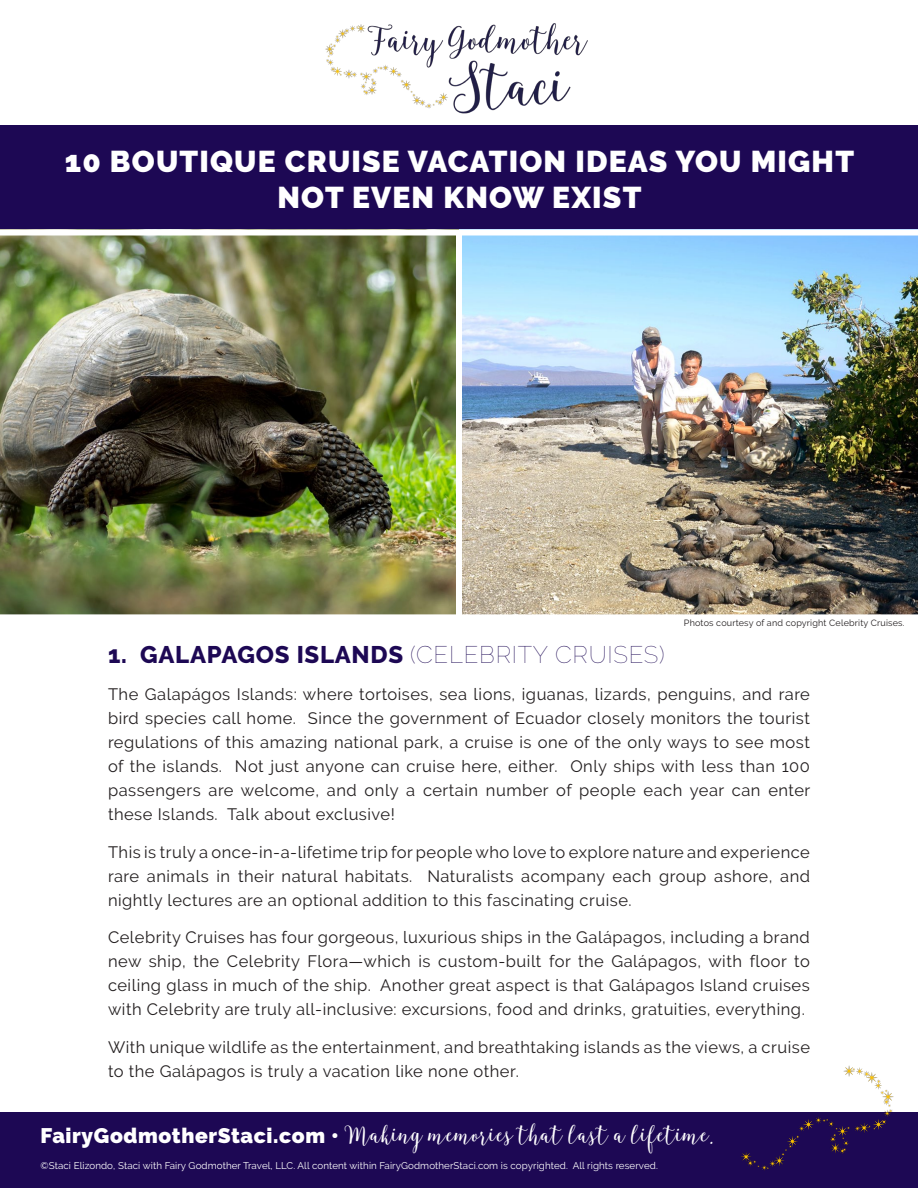
<style>
.page{position:relative;width:918px;height:1188px;background:#fff}
.page>*{position:absolute;margin:0;border:0;box-sizing:border-box;transform-origin:0 0}
.t1{font:900 30px/36px "Raleway";letter-spacing:.04em;color:#fff;text-align:center}
.t2{font:27px "Blingtastic Script";letter-spacing:.03em;color:#fff}
.t3{font:800 24px "Raleway";letter-spacing:.03em;color:#1d0854}
.t4{font:16.5px/24px "Raleway";letter-spacing:.03em;color:#231f20;text-align:justify}
.t5{font:9.75px "Raleway";letter-spacing:.01em;color:#fff}
.t6{font:9px "Raleway";letter-spacing:.02em;color:#231f20}
.s1{font-weight:100}
.s2{font-family:"Raleway";font-weight:900;font-size:21px}
</style>
<div class="page">
<div style="left:0;top:1112px;width:918px;height:76px;background:#1d0854"></div>
<img style="left:326px;top:23px;width:262px;height:91px">
<div style="left:0;top:125px;width:918px;height:105px;background:#1d0854"></div>
<img style="left:741px;top:1065px;width:153px;height:106px">
<img style="left:0;top:236px;width:456px;height:378px">
<img style="left:462px;top:236px;width:456px;height:378px">
<h1 class="t1" style="left:65px;top:144px;width:791px">10 BOUTIQUE CRUISE VACATION IDEAS YOU MIGHT<br>NOT EVEN KNOW EXIST</h1>
<p class="t6" style="left:684px;top:618px;width:222px">Photos courtesy of and copyright Celebrity Cruises.</p>
<h3 class="t3" style="left:108px;top:641px;width:558px">1. GALAPAGOS ISLANDS <span class="s1">(CELEBRITY CRUISES)</span></h3>
<p class="t4" style="left:108px;top:682px;width:704px">The Galapágos Islands: where tortoises, sea lions, iguanas, lizards, penguins, and rare bird species call home. Since the government of Ecuador closely monitors the tourist regulations of this amazing national park, a cruise is one of the only ways to see most of the islands. Not just anyone can cruise here, either. Only ships with less than 100 passengers are welcome, and only a certain number of people each year can enter these Islands. Talk about exclusive!</p>
<p class="t4" style="left:108px;top:840px;width:704px">This is truly a once-in-a-lifetime trip for people who love to explore nature and experience rare animals in their natural habitats. Naturalists acompany each group ashore, and nightly lectures are an optional addition to this fascinating cruise.</p>
<p class="t4" style="left:108px;top:926px;width:703px">Celebrity Cruises has four gorgeous, luxurious ships in the Galápagos, including a brand new ship, the Celebrity Flora—which is custom-built for the Galápagos, with floor to ceiling glass in much of the ship. Another great aspect is that Galápagos Island cruises with Celebrity are truly all-inclusive: excursions, food and drinks, gratuities, everything.</p>
<p class="t4" style="left:108px;top:1035px;width:704px">With unique wildlife as the entertainment, and breathtaking islands as the views, a cruise to the Galápagos is truly a vacation like none other.</p>
<h2 class="t2" style="left:40px;top:1120px;width:675px"><span class="s2">FAIRYGODMOTHERSTACI.COM •</span> Making memories that last a lifetime.</h2>
<p class="t5" style="left:40px;top:1160px;width:619px">©Staci Elizondo, Staci with Fairy Godmother Travel, LLC. All content within FairyGodmotherStaci.com is copyrighted. All rights reserved.</p>
</div>
